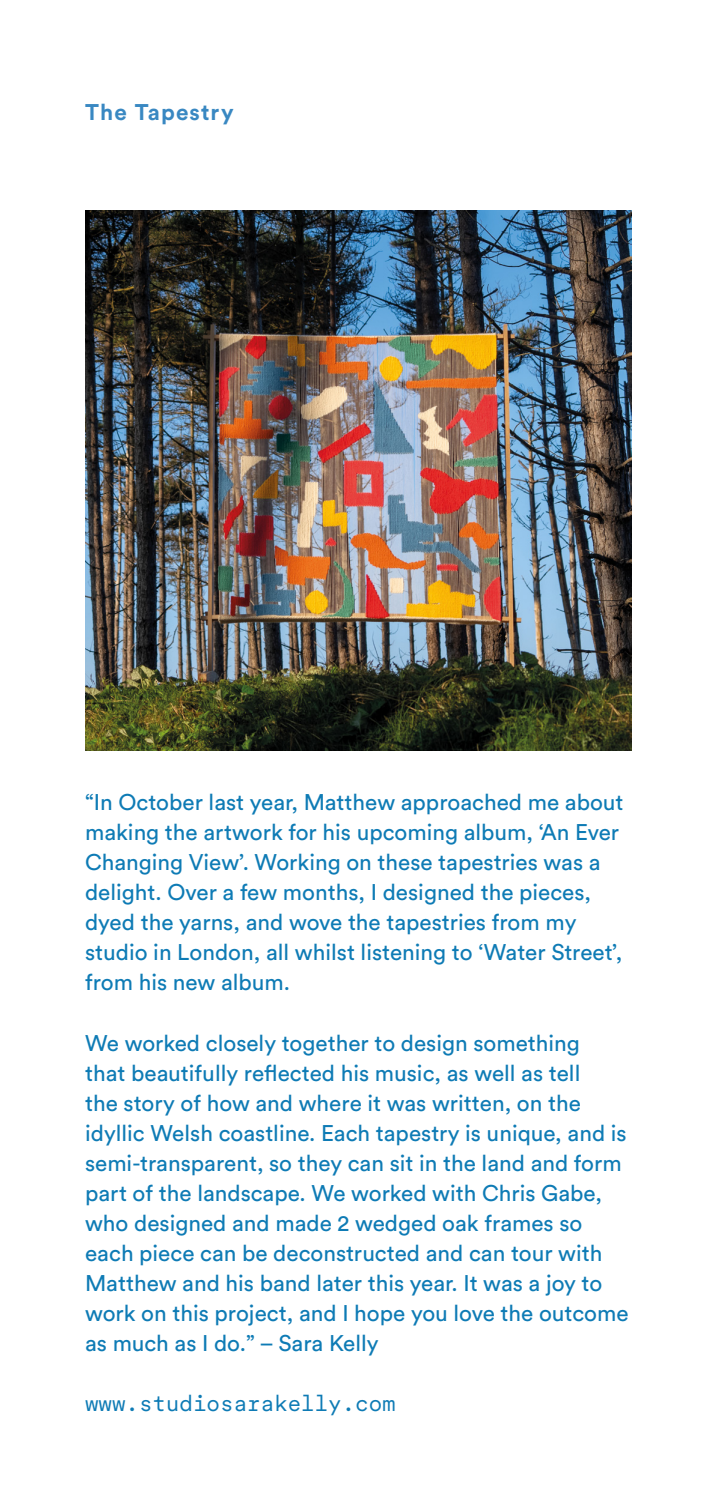
<style>
.page{position:relative;width:702px;height:1489px;background:#fff}
.page>*{position:absolute;margin:0;border:0;box-sizing:border-box;transform-origin:0 0}
.t1{font:22.5px/30px "Circular Pro";color:#0e7bb5}
.t2{font:22.5px "Circular XX Mono";color:#0e7bb5}
.t3{font:700 22.5px "Circular Pro";letter-spacing:.05em;color:#3988c2}
</style>
<div class="page">
<img style="left:85px;top:210px;width:546px;height:540px">
<p class="t3" style="left:85px;top:97px;width:150px">The Tapestry</p>
<p class="t1" style="left:85px;top:786px;width:540px">“In October last year, Matthew approached me about making the artwork for his upcoming album, ‘An Ever Changing View’. Working on these tapestries was a delight. Over a few months, I designed the pieces, dyed the yarns, and wove the tapestries from my studio in London, all whilst listening to ‘Water Street’, from his new album.</p>
<p class="t1" style="left:85px;top:1026px;width:545px">We worked closely together to design something<br>that beautifully reflected his music, as well as tell<br>the story of how and where it was written, on the idyllic Welsh coastline. Each tapestry is unique, and is semi-transparent, so they can sit in the land and form part of the landscape. We worked with Chris Gabe, who designed and made 2 wedged oak frames so each piece can be deconstructed and can tour with Matthew and his band later this year. It was a joy to work on this project, and I hope you love the outcome as much as I do.” – Sara Kelly</p>
<p class="t2" style="left:85px;top:1387px;width:312px">www.studiosarakelly.com</p>
</div>
